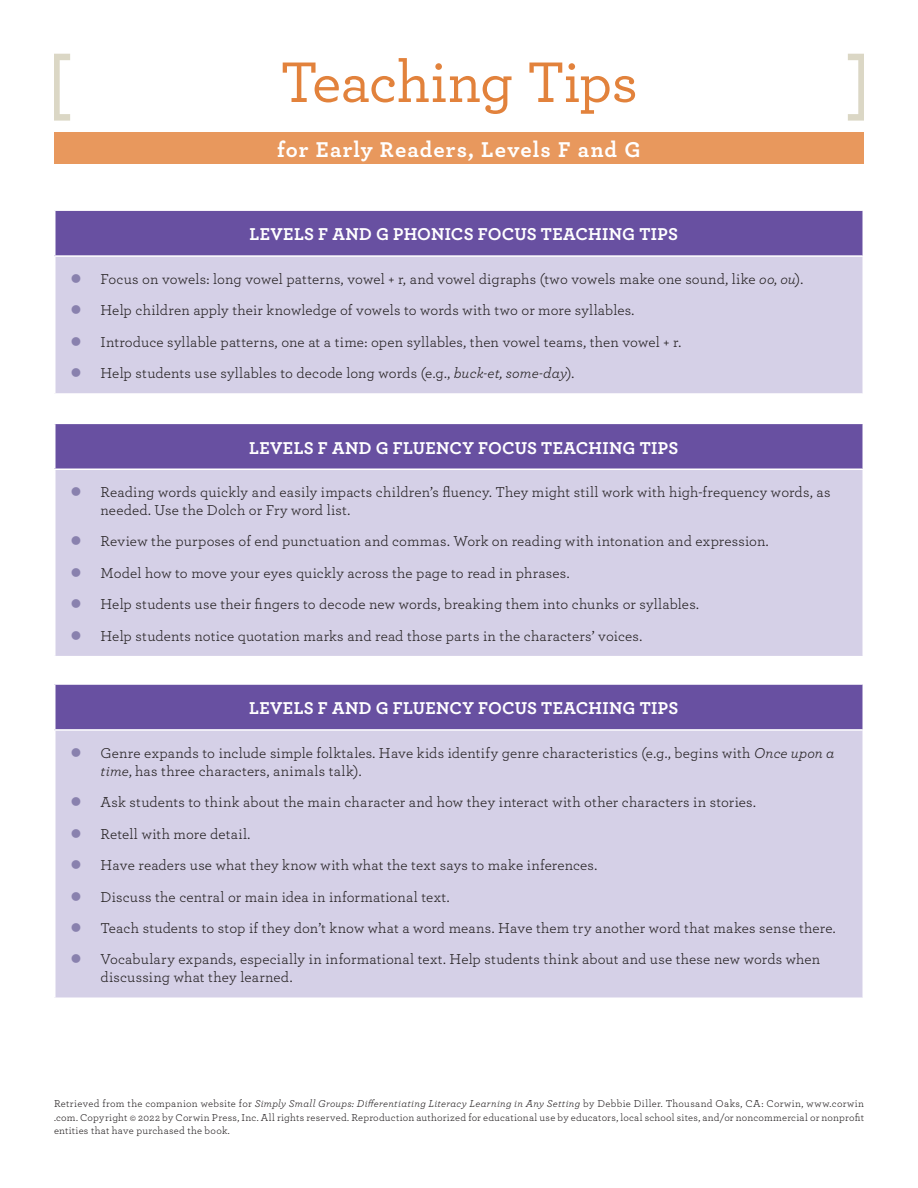
<style>
.page{position:relative;width:918px;height:1188px;background:#fff}
.page>*{position:absolute;margin:0;border:0;box-sizing:border-box;transform-origin:0 0}
.t1{font:500 60px "Archer";letter-spacing:-.015em;color:#e2823c}
.t2{font:700 22.5px "Archer";letter-spacing:.05em;color:#fff}
.t3{font:700 18px "Archer";letter-spacing:.015em;color:#fff}
.t4{font:15px/18px "Archer";letter-spacing:.01em;color:#231f20}
.t5{font:10.5px/13.5px "Archer";letter-spacing:.025em;color:#231f20;text-align:justify}
.s1{color:#8981ae}
.s2{font-style:italic}
</style>
<div class="page">
<div style="left:54px;top:133px;width:810px;height:31px;background:#e8985d"></div>
<div style="left:55px;top:210px;width:808px;height:46px;background:#6850a1"></div>
<div style="left:55px;top:256px;width:808px;height:138px;background:#d5d0e7"></div>
<hr style="left:54px;top:209px;width:810px;height:2px;background:#fff">
<hr style="left:54px;top:211px;width:2px;height:44px;background:#fff">
<hr style="left:862px;top:211px;width:2px;height:44px;background:#fff">
<hr style="left:54px;top:255px;width:810px;height:2px;background:#fff">
<hr style="left:54px;top:257px;width:2px;height:136px;background:#fff">
<hr style="left:862px;top:257px;width:2px;height:136px;background:#fff">
<hr style="left:54px;top:393px;width:810px;height:2px;background:#fff">
<div style="left:55px;top:423px;width:808px;height:46px;background:#6850a1"></div>
<div style="left:55px;top:469px;width:808px;height:188px;background:#d5d0e7"></div>
<hr style="left:54px;top:423px;width:810px;height:1px;background:#fff">
<hr style="left:54px;top:424px;width:2px;height:45px;background:#fff">
<hr style="left:862px;top:424px;width:2px;height:45px;background:#fff">
<hr style="left:54px;top:469px;width:810px;height:1px;background:#fff">
<hr style="left:54px;top:470px;width:2px;height:186px;background:#fff">
<hr style="left:862px;top:470px;width:2px;height:186px;background:#fff">
<hr style="left:54px;top:656px;width:810px;height:1px;background:#fff">
<svg style="left:54px;top:54px;width:16px;height:67px"></svg>
<svg style="left:848px;top:54px;width:16px;height:67px"></svg>
<div style="left:55px;top:684px;width:808px;height:46px;background:#6850a1"></div>
<div style="left:55px;top:730px;width:808px;height:268px;background:#d5d0e7"></div>
<hr style="left:54px;top:683px;width:810px;height:2px;background:#fff">
<hr style="left:54px;top:685px;width:2px;height:44px;background:#fff">
<hr style="left:862px;top:685px;width:2px;height:44px;background:#fff">
<hr style="left:54px;top:729px;width:810px;height:2px;background:#fff">
<hr style="left:54px;top:731px;width:2px;height:267px;background:#fff">
<hr style="left:862px;top:731px;width:2px;height:267px;background:#fff">
<h1 class="t1" style="left:280px;top:39px;width:359px">Teaching Tips</h1>
<h2 class="t2" style="left:277px;top:132px;width:365px">for Early Readers, Levels F and G</h2>
<p class="t3" style="left:250px;top:220px;width:430px">LEVELS F AND G PHONICS FOCUS TEACHING TIPS</p>
<p class="t4" style="left:70px;top:269px;width:734px"><span class="s1">●</span> Focus on vowels: long vowel patterns, vowel + r, and vowel digraphs (two vowels make one sound, like <span class="s2">oo</span>, <span class="s2">ou</span>).</p>
<p class="t4" style="left:70px;top:301px;width:565px"><span class="s1">●</span> Help children apply their knowledge of vowels to words with two or more syllables.</p>
<p class="t4" style="left:70px;top:332px;width:612px"><span class="s1">●</span> Introduce syllable patterns, one at a time: open syllables, then vowel teams, then vowel + r.</p>
<p class="t4" style="left:70px;top:364px;width:505px"><span class="s1">●</span> Help students use syllables to decode long words (e.g., <span class="s2">buck-et, some-day</span>).</p>
<p class="t3" style="left:249px;top:433px;width:431px">LEVELS F AND G FLUENCY FOCUS TEACHING TIPS</p>
<p class="t4" style="left:100px;top:482px;width:731px;text-indent:-30px"><span class="s1">●</span> Reading words quickly and easily impacts children’s fluency. They might still work with high-frequency words, as needed. Use the Dolch or Fry word list.</p>
<p class="t4" style="left:70px;top:532px;width:700px"><span class="s1">●</span> Review the purposes of end punctuation and commas. Work on reading with intonation and expression.</p>
<p class="t4" style="left:70px;top:563px;width:501px"><span class="s1">●</span> Model how to move your eyes quickly across the page to read in phrases.</p>
<p class="t4" style="left:70px;top:595px;width:630px"><span class="s1">●</span> Help students use their fingers to decode new words, breaking them into chunks or syllables.</p>
<p class="t4" style="left:70px;top:626px;width:573px"><span class="s1">●</span> Help students notice quotation marks and read those parts in the characters’ voices.</p>
<p class="t3" style="left:249px;top:694px;width:431px">LEVELS F AND G FLUENCY FOCUS TEACHING TIPS</p>
<p class="t4" style="left:100px;top:743px;width:736px;text-indent:-30px"><span class="s1">●</span> Genre expands to include simple folktales. Have kids identify genre characteristics (e.g., begins with <span class="s2">Once upon a time</span>, has three characters, animals talk).</p>
<p class="t4" style="left:70px;top:792px;width:687px"><span class="s1">●</span> Ask students to think about the main character and how they interact with other characters in stories.</p>
<p class="t4" style="left:70px;top:824px;width:181px"><span class="s1">●</span> Retell with more detail.</p>
<p class="t4" style="left:70px;top:855px;width:528px"><span class="s1">●</span> Have readers use what they know with what the text says to make inferences.</p>
<p class="t4" style="left:70px;top:887px;width:381px"><span class="s1">●</span> Discuss the central or main idea in informational text.</p>
<p class="t4" style="left:70px;top:918px;width:767px"><span class="s1">●</span> Teach students to stop if they don’t know what a word means. Have them try another word that makes sense there.</p>
<p class="t4" style="left:100px;top:950px;width:721px;text-indent:-30px"><span class="s1">●</span> Vocabulary expands, especially in informational text. Help students think about and use these new words when discussing what they learned.</p>
<p class="t5" style="left:54px;top:1096px;width:812px">Retrieved from the companion website for <span class="s2">Simply Small Groups: Differentiating Literacy Learning in Any Setting</span> by Debbie Diller. Thousand Oaks, CA: Corwin, www.corwin .com. Copyright © 2022 by Corwin Press, Inc. All rights reserved. Reproduction authorized for educational use by educators, local school sites, and/or noncommercial or nonprofit entities that have purchased the book.</p>
</div>
